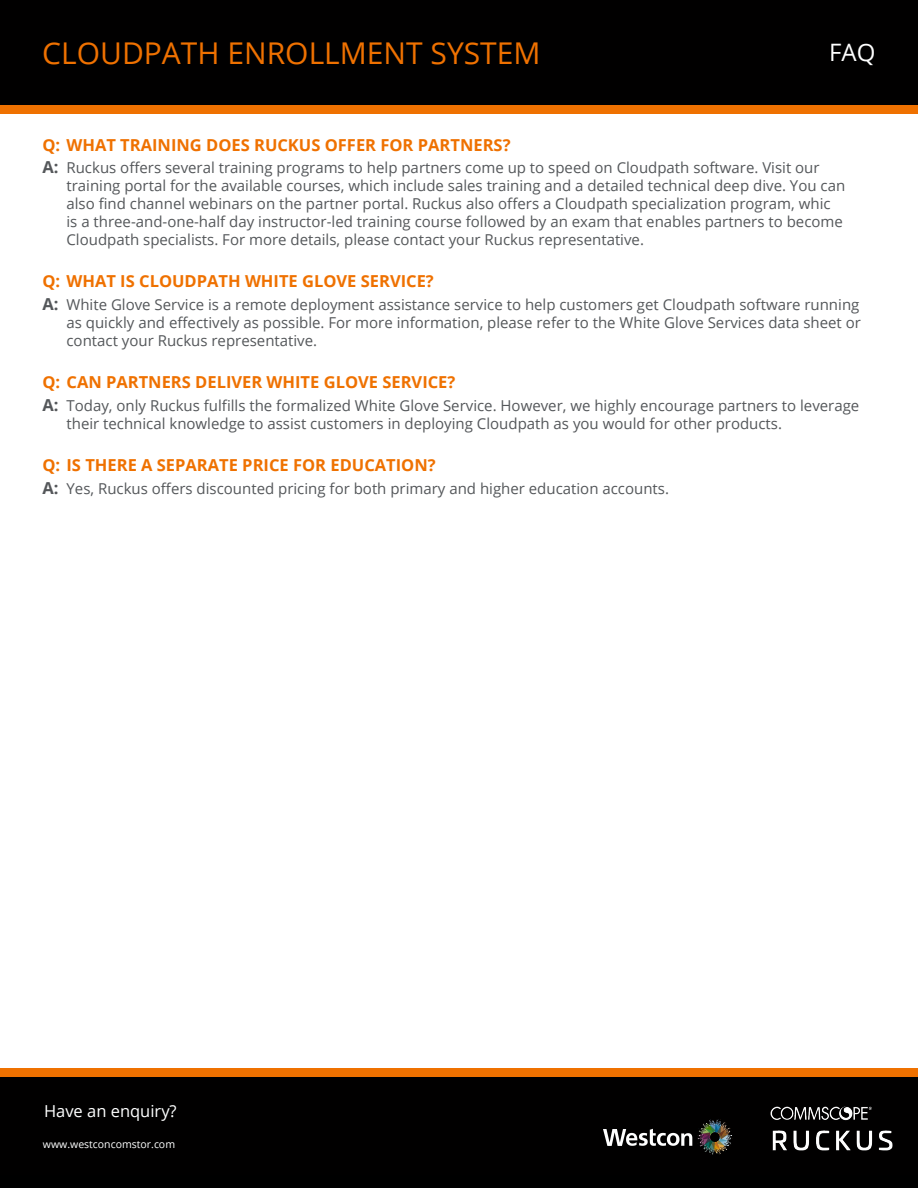
<style>
.page{position:relative;width:918px;height:1188px;background:#fff}
.page>*{position:absolute;margin:0;border:0;box-sizing:border-box;transform-origin:0 0}
.FAQ_Document_Title{font:30px "Open Sans";color:#ef7100}
.t1{font:24px "Open Sans";color:#fff}
.t2{font:700 16.5px "Open Sans";color:#ef7100}
.t3{font:16.5px "Open Sans";color:#fff}
.t4{font:15px/18px "Open Sans";color:#54575a}
.t5{font:10.5px "Open Sans";color:#fff}
.s1{font-weight:700;font-size:16.5px}
</style>
<div class="page">
<div style="left:0;top:0;width:918px;height:110px;background:#010000"></div>
<div style="left:0;top:106px;width:918px;height:8px;background:#ef7100"></div>
<div style="left:0;top:1174px;width:918px;height:14px;background:#000"></div>
<div style="left:0;top:1077px;width:918px;height:98px;background:#010000"></div>
<div style="left:0;top:1069px;width:918px;height:8px;background:#ef7100"></div>
<img style="left:603px;top:1120px;width:130px;height:35px">
<img style="left:770px;top:1106px;width:123px;height:45px">
<p class="FAQ_Document_Title" style="left:42px;top:32px;width:500px">CLOUDPATH ENROLLMENT SYSTEM</p>
<p class="t1" style="left:829px;top:36px;width:48px">FAQ</p>
<p class="t2" style="left:43px;top:133px;width:470px">QQ: WHAT TRAINING DOES RUCKUS OFFER FOR PARTNERS?</p>
<p class="t4" style="left:67px;top:158px;width:780px;text-indent:-24px"><span class="s1">AA:</span> Ruckus offers several training programs to help partners come up to speed on Cloudpath software. Visit our training portal for the available courses, which include sales training and a detailed technical deep dive. You can also find channel webinars on the partner portal. Ruckus also offers a Cloudpath specialization program, whic is a three-and-one-half day instructor-led training course followed by an exam that enables partners to become Cloudpath specialists. For more details, please contact your Ruckus representative.</p>
<p class="t2" style="left:43px;top:270px;width:393px">QQ: WHAT IS CLOUDPATH WHITE GLOVE SERVICE?</p>
<p class="t4" style="left:67px;top:295px;width:796px;text-align:justify;text-indent:-24px"><span class="s1">AA:</span> White Glove Service is a remote deployment assistance service to help customers get Cloudpath software running as quickly and effectively as possible. For more information, please refer to the White Glove Services data sheet or contact your Ruckus representative.</p>
<p class="t2" style="left:43px;top:371px;width:414px">QQ: CAN PARTNERS DELIVER WHITE GLOVE SERVICE?</p>
<p class="t4" style="left:67px;top:396px;width:794px;text-indent:-24px"><span class="s1">AA:</span> Today, only Ruckus fulfills the formalized White Glove Service. However, we highly encourage partners to leverage their technical knowledge to assist customers in deploying Cloudpath as you would for other products.</p>
<p class="t2" style="left:43px;top:453px;width:395px">QQ: IS THERE A SEPARATE PRICE FOR EDUCATION?</p>
<p class="t4" style="left:43px;top:479px;width:628px"><span class="s1">AA:</span> Yes, Ruckus offers discounted pricing for both primary and higher education accounts.</p>
<p class="t3" style="left:44px;top:1100px;width:134px">Have an enquiry?</p>
<p class="t5" style="left:43px;top:1137px;width:134px">www.westconcomstor.com</p>
</div>
